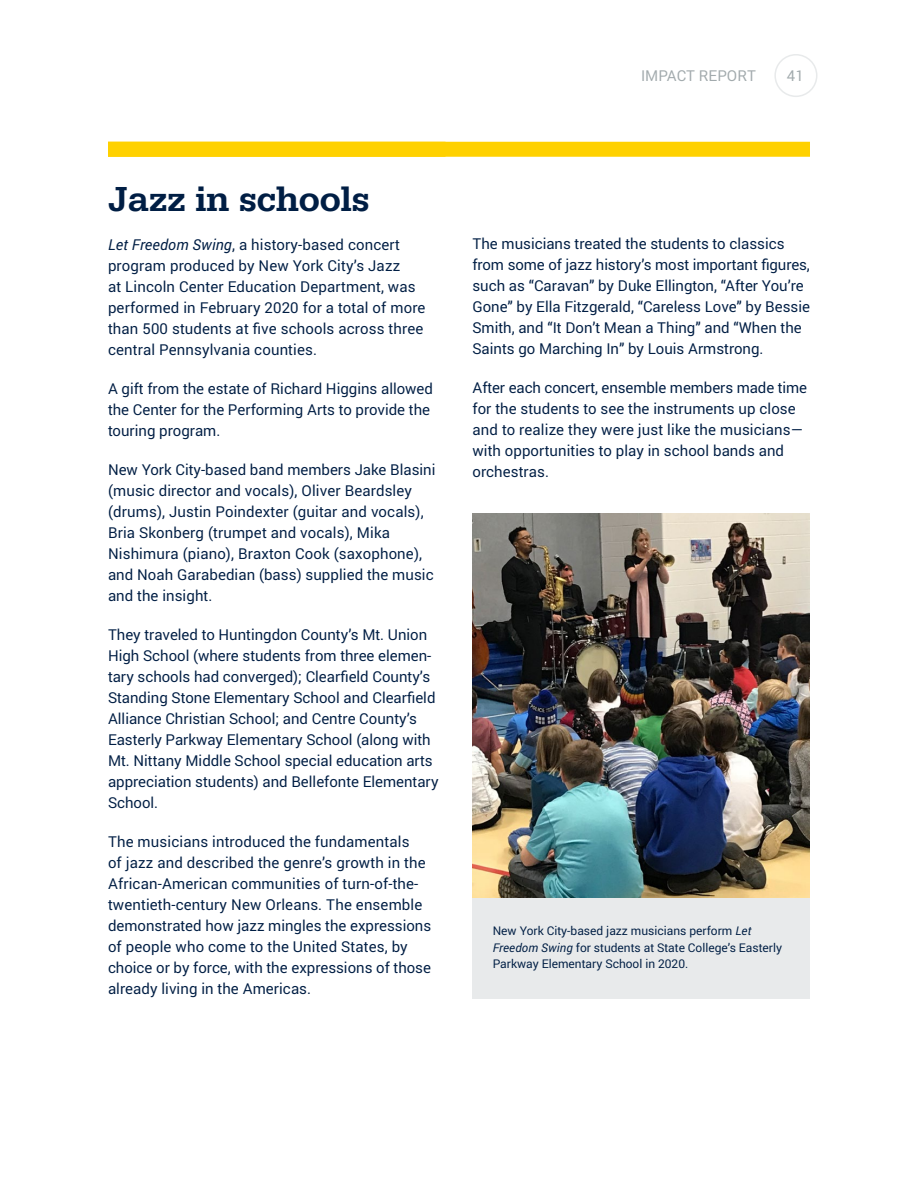
<style>
.page{position:relative;width:918px;height:1188px;background:#fff}
.page>*{position:absolute;margin:0;border:0;box-sizing:border-box;transform-origin:0 0}
.t1{font:500 36px "Serifa";color:#001e44}
.t2{font:15px/21px "Roboto";color:#001e44}
.t3{font:15px "Roboto";color:#a2aaad}
.t4{font:12px/16.5px "Roboto";color:#001e44}
.s1{font-style:italic}
</style>
<div class="page">
<div style="left:774px;top:54px;width:44px;height:43px;border:2px solid #e8eaeb;border-radius:50%"></div>
<div style="left:472px;top:850px;width:338px;height:149px;background:#e8eaeb"></div>
<div style="left:108px;top:142px;width:702px;height:15px;background:#ffd100"></div>
<img style="left:472px;top:513px;width:338px;height:385px">
<p class="t3" style="left:641px;top:65px;width:116px">IMPACT REPORT</p>
<p class="t3" style="left:787px;top:65px;width:18px">41</p>
<h1 class="t1" style="left:108px;top:178px;width:263px">Jazz in schools</h1>
<p class="t2" style="left:108px;top:233px;width:319px"><span class="s1">Let Freedom Swing</span>, a history-based concert program produced by New York City’s Jazz<br>at Lincoln Center Education Department, was performed in February 2020 for a total of more than 500 students at five schools across three central Pennsylvania counties.</p>
<p class="t2" style="left:108px;top:377px;width:327px">A gift from the estate of Richard Higgins allowed the Center for the Performing Arts to provide the touring program.</p>
<p class="t2" style="left:108px;top:458px;width:329px">New York City-based band members Jake Blasini (music director and vocals), Oliver Beardsley (drums), Justin Poindexter (guitar and vocals), Bria Skonberg (trumpet and vocals), Mika Nishimura (piano), Braxton Cook (saxophone), and Noah Garabedian (bass) supplied the music and the insight.</p>
<p class="t2" style="left:108px;top:623px;width:332px">They traveled to Huntingdon County’s Mt. Union High School (where students from three elemen&shy;tary schools had converged); Clearfield County’s Standing Stone Elementary School and Clearfield Alliance Christian School; and Centre County’s Easterly Parkway Elementary School (along with Mt. Nittany Middle School special education arts appreciation students) and Bellefonte Elementary School.</p>
<p class="t2" style="left:108px;top:830px;width:325px">The musicians introduced the fundamentals<br>of jazz and described the genre’s growth in the African-American communities of turn-of-the&shy;twentieth-century New Orleans. The ensemble demonstrated how jazz mingles the expressions of people who come to the United States, by choice or by force, with the expressions of those already living in the Americas.</p>
<p class="t2" style="left:472px;top:233px;width:339px">The musicians treated the students to classics from some of jazz history’s most important figures, such as “Caravan” by Duke Ellington, “After You’re Gone” by Ella Fitzgerald, “Careless Love” by Bessie Smith, and “It Don’t Mean a Thing” and “When the Saints go Marching In” by Louis Armstrong.</p>
<p class="t2" style="left:472px;top:377px;width:336px">After each concert, ensemble members made time for the students to see the instruments up close and to realize they were just like the musicians— with opportunities to play in school bands and orchestras.</p>
<p class="t4" style="left:493px;top:923px;width:291px">New York City-based jazz musicians perform <span class="s1">Let<br>Freedom Swing</span> for students at State College’s Easterly<br>Parkway Elementary School in 2020.</p>
</div>
